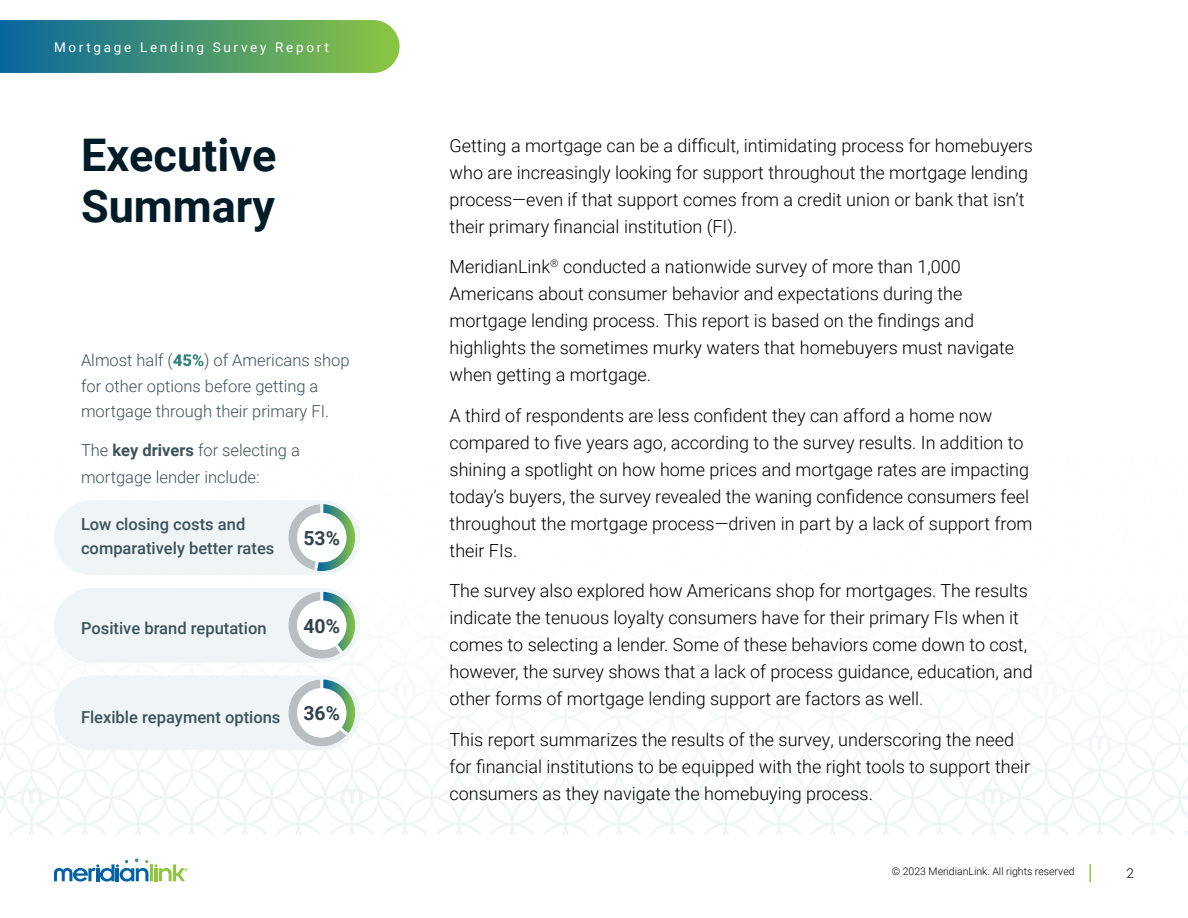
<style>
.page{position:relative;width:1188px;height:918px;background:#fff}
.page>*{position:absolute;margin:0;border:0;box-sizing:border-box;transform-origin:0 0}
.t1{font:700 45px/51px "Roboto";color:#001c29}
.t2{font:700 19.35px "Roboto";color:#33434d}
.t3{font:300 18px/27px "Roboto";color:#000}
.t4{font:300 16.5px/25.5px "Roboto";color:#3c525c}
.t5{font:500 16.5px/24px "Roboto";color:#3c525c}
.t6{font:13.5px "Roboto";letter-spacing:.2em;color:#fff}
.t7{font:300 13.5px "Roboto";color:#000}
.t8{font:300 10.5px "Roboto";color:#000}
.s1{font-weight:900;color:#fff}
.s2{font-weight:700}
</style>
<div class="page">
<svg style="left:0;top:519px;width:1188px;height:316px"></svg>
<img style="left:0;top:591px;width:801px;height:45px">
<img style="left:0;top:798px;width:1188px;height:25px">
<img style="left:801px;top:519px;width:387px;height:57px">
<img style="left:387px;top:519px;width:414px;height:59px">
<img style="left:801px;top:585px;width:387px;height:125px">
<svg style="left:0;top:20px;width:400px;height:53px;background:#4a9671"></svg>
<svg style="left:154px;top:864px;width:34px;height:17px"></svg>
<hr style="left:150px;top:864px;width:3px;height:17px;background:#8ec640">
<svg style="left:54px;top:859px;width:94px;height:23px"></svg>
<svg style="left:1089px;top:864px;width:2px;height:18px"></svg>
<div style="left:54px;top:500px;width:306px;height:75px;background:#eff4f6;border-radius:37px"></div>
<svg style="left:288px;top:504px;width:67px;height:67px"></svg>
<div style="left:54px;top:588px;width:306px;height:75px;background:#eff4f6;border-radius:37px"></div>
<svg style="left:288px;top:592px;width:67px;height:67px"></svg>
<div style="left:54px;top:676px;width:306px;height:74px;background:#eff4f6;border-radius:37px"></div>
<svg style="left:288px;top:680px;width:67px;height:66px"></svg>
<p class="t6" style="left:54px;top:38px;width:276px">Mortgage Lending Survey Report</p>
<h1 class="t1" style="left:81px;top:128px;width:197px">Executive<br>Summary</h1>
<p class="t3" style="left:450px;top:131px;width:585px">Getting a mortgage can be a difficult, intimidating process for homebuyers who are increasingly looking for support throughout the mortgage lending process—even if that support comes from a credit union or bank that isn’t their primary financial institution (FI).</p>
<p class="t3" style="left:450px;top:253px;width:566px">MeridianLink<sup>®</sup> conducted a nationwide survey of more than 1,000<br>Americans about consumer behavior and expectations during the mortgage lending process. This report is based on the findings and highlights the sometimes murky waters that homebuyers must navigate when getting a mortgage.</p>
<p class="t3" style="left:450px;top:401px;width:584px">A third of respondents are less confident they can afford a home now compared to five years ago, according to the survey results. In addition to shining a spotlight on how home prices and mortgage rates are impacting today’s buyers, the survey revealed the waning confidence consumers feel throughout the mortgage process—driven in part by a lack of support from their FIs.</p>
<p class="t3" style="left:450px;top:577px;width:585px">The survey also explored how Americans shop for mortgages. The results indicate the tenuous loyalty consumers have for their primary FIs when it comes to selecting a lender. Some of these behaviors come down to cost, however, the survey shows that a lack of process guidance, education, and other forms of mortgage lending support are factors as well.</p>
<p class="t3" style="left:450px;top:725px;width:582px">This report summarizes the results of the survey, underscoring the need for financial institutions to be equipped with the right tools to support their consumers as they navigate the homebuying process.</p>
<p class="t4" style="left:81px;top:347px;width:270px">Almost half (<span class="s1">45%</span>) of Americans shop for other options before getting a mortgage through their primary FI.</p>
<p class="t4" style="left:81px;top:436px;width:220px;line-height:27px">The <span class="s2">key drivers</span> for selecting a mortgage lender include:</p>
<p class="t5" style="left:81px;top:511px;width:195px">Low closing costs and comparatively better rates</p>
<p class="t2" style="left:303px;top:524px;width:38px">53%</p>
<p class="t5" style="left:81px;top:615px;width:187px">Positive brand reputation</p>
<p class="t2" style="left:303px;top:612px;width:38px">40%</p>
<p class="t5" style="left:81px;top:704px;width:261px">Flexible repayment options <sup>36%</sup></p>
<p class="t8" style="left:892px;top:864px;width:184px">© 2023 MeridianLink. All rights reserved</p>
<p class="t7" style="left:1127px;top:864px;width:9px">2</p>
</div>
